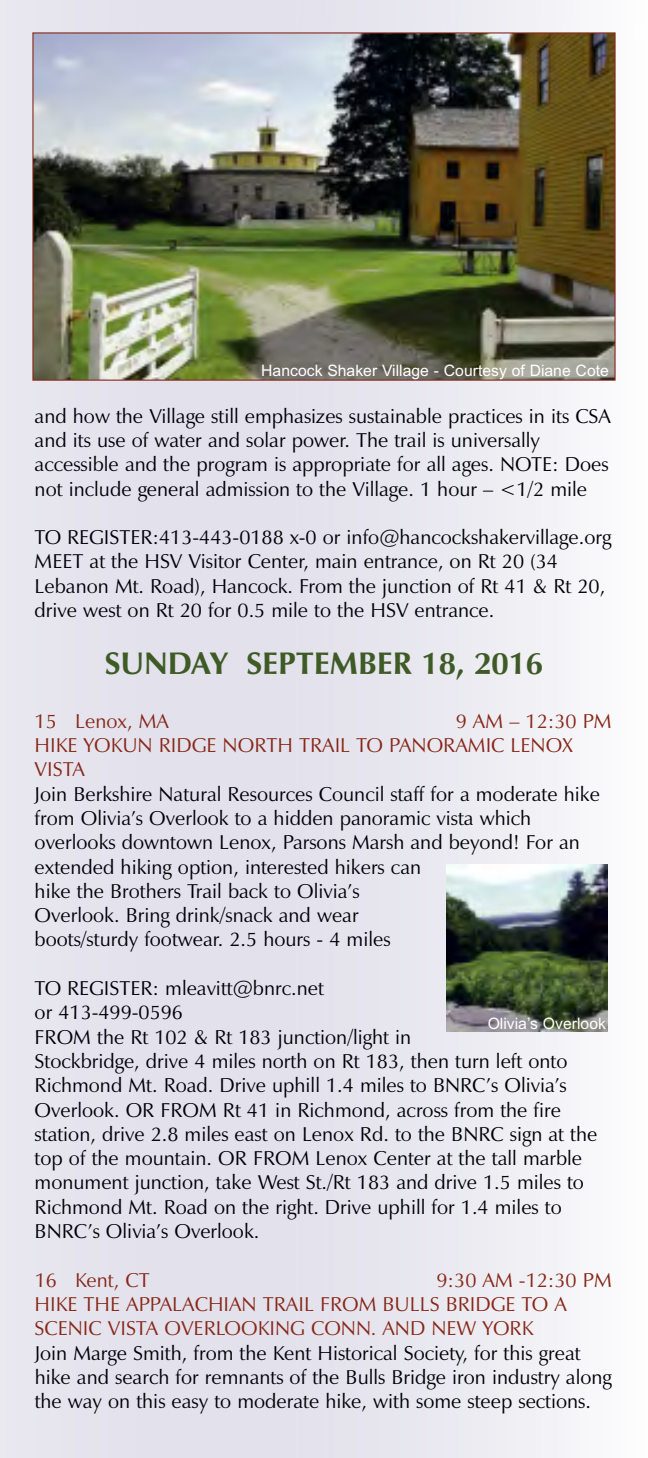
<style>
.page{position:relative;width:648px;height:1458px;background:#fff}
.page>*{position:absolute;margin:0;border:0;box-sizing:border-box;transform-origin:0 0}
.t1{font:700 31.5px "Zapf Humanist 601 BT";color:#3e5b26}
.t2{font:20.25px/24.3px "Zapf Humanist 601 BT";color:#000006}
.t3{font:20.25px/24.3px "Zapf Humanist 601 BT";color:#872718}
.t4{font:15.75px "Arial";color:#fff}
</style>
<div class="page">
<img style="left:20px;top:20px;width:608px;height:20px">
<div style="left:20px;top:40px;width:20px;height:1398px;background:#e8e7ef"></div>
<img style="left:40px;top:40px;width:588px;height:1418px">
<img style="left:34px;top:34px;width:580px;height:345px">
<img style="left:447px;top:864px;width:161px;height:168px">
<p class="t4" style="left:261px;top:361px;width:349px">Hancock Shaker Village - Courtesy of Diane Cote</p>
<p class="t2" style="left:35px;top:403px;width:578px">and how the Village still emphasizes sustainable practices in its CSA and its use of water and solar power. The trail is universally accessible and the program is appropriate for all ages. NOTE: Does not include general admission to the Village. 1 hour – &lt;1/2 mile</p>
<p class="t2" style="left:35px;top:525px;width:578px">TO REGISTER:413-443-0188 x-0 or info@hancockshakervillage.org MEET at the HSV Visitor Center, main entrance, on Rt 20 (34<br>Lebanon Mt. Road), Hancock. From the junction of Rt 41 &amp; Rt 20, drive west on Rt 20 for 0.5 mile to the HSV entrance.</p>
<h1 class="t1" style="left:105px;top:645px;width:440px">SUNDAY SEPTEMBER 18, 2016</h1>
<p class="t3" style="left:35px;top:709px;width:136px">15 Lenox, MA</p>
<p class="t3" style="left:35px;top:709px;width:579px;text-indent:421px">9 AM – 12:30 PM<br>HIKE YOKUN RIDGE NORTH TRAIL TO PANORAMIC LENOX<br>VISTA</p>
<p class="t2" style="left:35px;top:781px;width:567px">Join Berkshire Natural Resources Council staff for a moderate hike from Olivia’s Overlook to a hidden panoramic vista which overlooks downtown Lenox, Parsons Marsh and beyond! For an extended hiking option, interested hikers can<br>hike the Brothers Trail back to Olivia’s<br>Overlook. Bring drink/snack and wear<br>boots/sturdy footwear. 2.5 hours - 4 miles</p>
<p class="t2" style="left:35px;top:976px;width:564px">TO REGISTER: mleavitt@bnrc.net<br>or 413-499-0596<br>FROM the Rt 102 &amp; Rt 183 junction/light in<br>Stockbridge, drive 4 miles north on Rt 183, then turn left onto Richmond Mt. Road. Drive uphill 1.4 miles to BNRC’s Olivia’s Overlook. OR FROM Rt 41 in Richmond, across from the fire station, drive 2.8 miles east on Lenox Rd. to the BNRC sign at the top of the mountain. OR FROM Lenox Center at the tall marble monument junction, take West St./Rt 183 and drive 1.5 miles to Richmond Mt. Road on the right. Drive uphill for 1.4 miles to BNRC’s Olivia’s Overlook.</p>
<p class="t3" style="left:35px;top:1267px;width:117px">16 Kent, CT</p>
<p class="t4" style="left:488px;top:1014px;width:120px">Olivia’s Overlook</p>
<p class="t3" style="left:35px;top:1267px;width:579px;text-indent:402px">9:30 AM -12:30 PM<br>HIKE THE APPALACHIAN TRAIL FROM BULLS BRIDGE TO A<br>SCENIC VISTA OVERLOOKING CONN. AND NEW YORK</p>
<p class="t2" style="left:35px;top:1340px;width:579px">Join Marge Smith, from the Kent Historical Society, for this great hike and search for remnants of the Bulls Bridge iron industry along the way on this easy to moderate hike, with some steep sections.</p>
</div>
